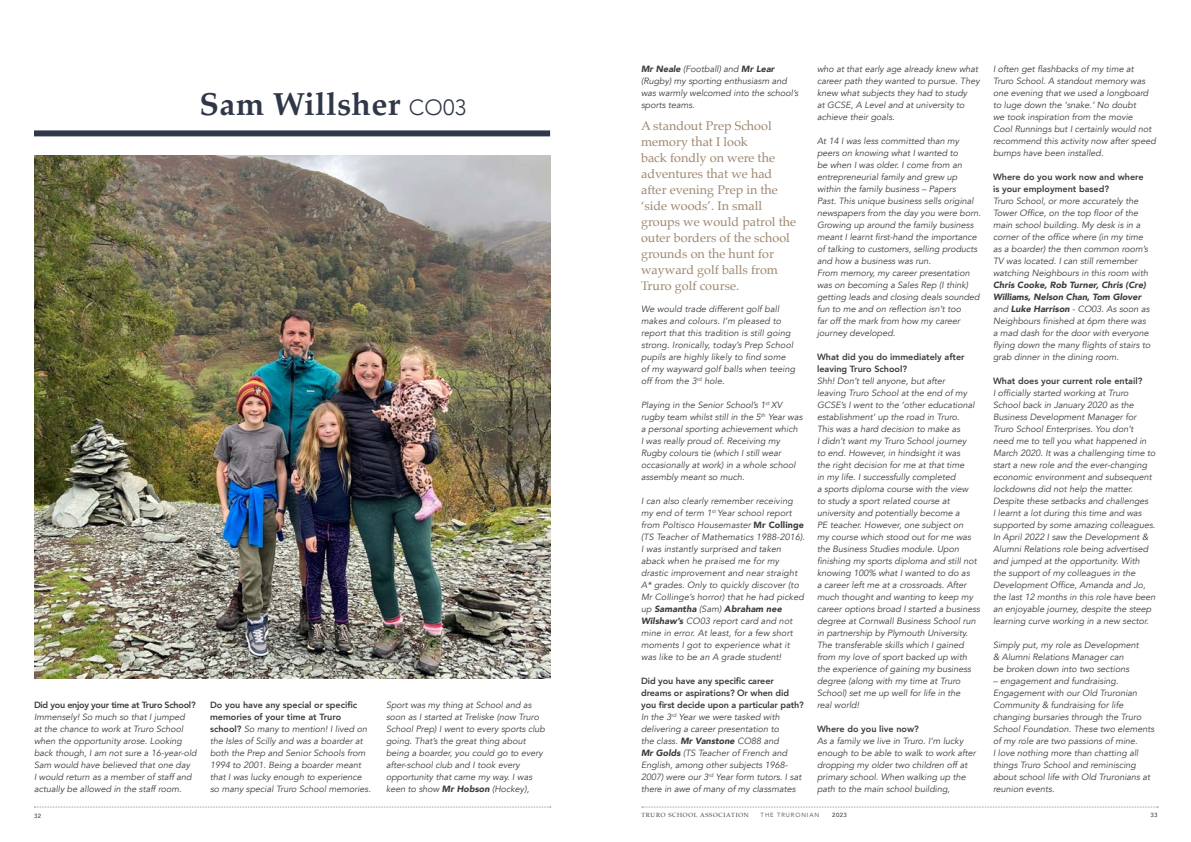
<style>
.page{position:relative;width:1191px;height:842px;background:#fff}
.page>*{position:absolute;margin:0;border:0;box-sizing:border-box;transform-origin:0 0}
.t1{font:700 32px "Palatino";letter-spacing:.01em;color:#2f3748}
.t2{font:12.6px/16px "Palatino";color:#9c876f}
.t3{font:italic 9px/12px "Avenir";color:#3c3c3b}
.t4{font:800 9px/12px "Avenir";color:#3c3c3b}
.t5{font:800 9px "Avenir";letter-spacing:-.03em;color:#3c3c3b}
.t6{font:6px "Palatino";letter-spacing:.12em;color:#3c3c3b}
.t7{font:300 6px "Avenir";letter-spacing:.15em;color:#3c3c3b}
.t8{font:500 6px "Avenir";letter-spacing:.07em;color:#3c3c3b}
.s1{font-family:"Avenir";font-weight:300;font-size:22px}
.s2{font-weight:800;font-style:normal}
.s3{font-weight:900}
.s4{font-weight:900;font-style:normal}
</style>
<div class="page">
<div style="left:34px;top:130px;width:516px;height:6px;background:#2f3748"></div>
<img style="left:34px;top:156px;width:516px;height:523px">
<svg style="left:642px;top:807px;width:516px;height:1px"></svg>
<svg style="left:34px;top:807px;width:517px;height:1px"></svg>
<h1 class="t1" style="left:200px;top:77px;width:268px">Sam Willsher <span class="s1">CO03</span></h1>
<p class="t5" style="left:34px;top:698px;width:163px">Did you enjoy your time at Truro School?</p>
<p class="t3" style="left:34px;top:711px;width:164px">Immensely! So much so that I jumped<br>at the chance to work at Truro School when the opportunity arose. Looking back though, I am not sure a 16-year-old Sam would have believed that one day<br>I would return as a member of staff and actually be allowed in the staff room.</p>
<p class="t3" style="left:210px;top:699px;width:162px"><span class="s2">Do you have any special or specific memories of your time at Truro school?</span> So many to mention! I lived on the Isles of Scilly and was a boarder at both the Prep and Senior Schools from 1994 to 2001. Being a boarder meant that I was lucky enough to experience so many special Truro School memories.</p>
<p class="t3" style="left:386px;top:699px;width:160px">Sport was my thing at School and as soon as I started at Treliske (now Truro School Prep) I went to every sports club going. That’s the great thing about being a boarder, you could go to every after-school club and I took every opportunity that came my way. I was keen to show <span class="s3">Mr Hobson</span> (Hockey),</p>
<p class="t3" style="left:641px;top:63px;width:159px"><span class="s3">Mr Neale</span> (Football) and <span class="s3">Mr Lear </span>(Rugby) my sporting enthusiasm and was warmly welcomed into the school’s sports teams.</p>
<p class="t2" style="left:641px;top:118px;width:157px">A standout Prep School memory that I look<br>back fondly on were the adventures that we had after evening Prep in the ‘side woods’. In small groups we would patrol the outer borders of the school grounds on the hunt for wayward golf balls from<br>Truro golf course.</p>
<p class="t3" style="left:641px;top:303px;width:156px">We would trade different golf ball makes and colours. I’m pleased to report that this tradition is still going strong. Ironically, today’s Prep School pupils are highly likely to find some of my wayward golf balls when teeing off from the 3<sup>rd</sup> hole.</p>
<p class="t3" style="left:641px;top:399px;width:163px">Playing in the Senior School’s 1<sup>st</sup> XV rugby team whilst still in the 5<sup>th</sup> Year was a personal sporting achievement which<br>I was really proud of. Receiving my Rugby colours tie (which I still wear occasionally at work) in a whole school assembly meant so much.</p>
<p class="t3" style="left:641px;top:495px;width:165px">I can also clearly remember receiving my end of term 1<sup>st</sup> Year school report from Poltisco Housemaster <span class="s4">Mr Collinge </span>(TS Teacher of Mathematics 1988-2016).<br>I was instantly surprised and taken aback when he praised me for my drastic improvement and near straight A* grades. Only to quickly discover (to Mr Collinge’s horror) that he had picked up <span class="s3">Samantha</span> (Sam) <span class="s3">Abraham nee Wilshaw’s</span> CO03 report card and not mine in error. At least, for a few short moments I got to experience what it was like to be an A grade student!</p>
<p class="t3" style="left:641px;top:675px;width:164px"><span class="s2">Did you have any specific career dreams or aspirations? Or when did you first decide upon a particular path?<br></span>In the 3<sup>rd</sup> Year we were tasked with delivering a career presentation to<br>the class. <span class="s3">Mr Vanstone</span> CO88 and<br><span class="s3">Mr Golds</span> (TS Teacher of French and English, among other subjects 1968- 2007) were our 3<sup>rd</sup> Year form tutors. I sat there in awe of many of my classmates</p>
<p class="t3" style="left:817px;top:63px;width:164px">who at that early age already knew what career path they wanted to pursue. They knew what subjects they had to study<br>at GCSE, A Level and at university to achieve their goals.</p>
<p class="t3" style="left:817px;top:135px;width:165px">At 14 I was less committed than my peers on knowing what I wanted to<br>be when I was older. I come from an entrepreneurial family and grew up within the family business – Papers<br>Past. This unique business sells original newspapers from the day you were born.<br>Growing up around the family business meant I learnt first-hand the importance of talking to customers, selling products and how a business was run.<br>From memory, my career presentation was on becoming a Sales Rep (I think) getting leads and closing deals sounded fun to me and on reflection isn’t too<br>far off the mark from how my career journey developed.</p>
<p class="t4" style="left:817px;top:351px;width:149px">What did you do immediately after leaving Truro School?</p>
<p class="t3" style="left:817px;top:375px;width:165px">Shh! Don’t tell anyone, but after<br>leaving Truro School at the end of my GCSE’s I went to the ‘other educational establishment’ up the road in Truro.<br>This was a hard decision to make as<br>I didn’t want my Truro School journey<br>to end. However, in hindsight it was<br>the right decision for me at that time<br>in my life. I successfully completed<br>a sports diploma course with the view<br>to study a sport related course at university and potentially become a<br>PE teacher. However, one subject on<br>my course which stood out for me was the Business Studies module. Upon finishing my sports diploma and still not knowing 100% what I wanted to do as<br>a career left me at a crossroads. After much thought and wanting to keep my career options broad I started a business degree at Cornwall Business School run in partnership by Plymouth University.<br>The transferable skills which I gained from my love of sport backed up with the experience of gaining my business degree (along with my time at Truro School) set me up well for life in the<br>real world!</p>
<p class="t4" style="left:817px;top:723px;width:103px">Where do you live now?</p>
<p class="t3" style="left:817px;top:735px;width:160px">As a family we live in Truro. I’m lucky enough to be able to walk to work after dropping my older two children off at primary school. When walking up the path to the main school building,</p>
<p class="t3" style="left:993px;top:63px;width:164px">I often get flashbacks of my time at Truro School. A standout memory was one evening that we used a longboard to luge down the ‘snake.’ No doubt<br>we took inspiration from the movie<br>Cool Runnings but I certainly would not recommend this activity now after speed bumps have been installed.</p>
<p class="t4" style="left:993px;top:171px;width:152px">Where do you work now and where is your employment based?</p>
<p class="t3" style="left:993px;top:195px;width:157px">Truro School, or more accurately the Tower Office, on the top floor of the main school building. My desk is in a corner of the office where (in my time as a boarder) the then common room’s TV was located. I can still remember watching Neighbours in this room with</p>
<p class="t3" style="left:993px;top:279px;width:159px"><span class="s3">Chris Cooke, Rob Turner, Chris (Cre)<br>Williams, Nelson Chan, Tom Glover </span>and <span class="s3">Luke Harrison</span> - CO03. As soon as Neighbours finished at 6pm there was a mad dash for the door with everyone flying down the many flights of stairs to grab dinner in the dining room.</p>
<p class="t4" style="left:993px;top:375px;width:151px">What does your current role entail?</p>
<p class="t3" style="left:993px;top:387px;width:164px">I officially started working at Truro School back in January 2020 as the Business Development Manager for Truro School Enterprises. You don’t need me to tell you what happened in March 2020. It was a challenging time to start a new role and the ever-changing economic environment and subsequent lockdowns did not help the matter.<br>Despite these setbacks and challenges<br>I learnt a lot during this time and was supported by some amazing colleagues.<br>In April 2022 I saw the Development &amp; Alumni Relations role being advertised and jumped at the opportunity. With<br>the support of my colleagues in the Development Office, Amanda and Jo, the last 12 months in this role have been an enjoyable journey, despite the steep learning curve working in a new sector.</p>
<p class="t3" style="left:993px;top:639px;width:147px">Simply put, my role as Development &amp; Alumni Relations Manager can<br>be broken down into two sections</p>
<p class="t3" style="left:993px;top:675px;width:163px">– engagement and fundraising.<br>Engagement with our Old Truronian Community &amp; fundraising for life changing bursaries through the Truro School Foundation. These two elements of my role are two passions of mine.<br>I love nothing more than chatting all things Truro School and reminiscing about school life with Old Truronians at reunion events.</p>
<p class="t8" style="left:34px;top:810px;width:9px">32</p>
<p class="t6" style="left:641px;top:810px;width:109px">TRURO SCHOOL ASSOCIATION</p>
<p class="t7" style="left:760px;top:812px;width:60px">THE TRURONIAN</p>
<p class="t8" style="left:832px;top:810px;width:16px">2023</p>
<p class="t8" style="left:1150px;top:810px;width:9px">33</p>
</div>
